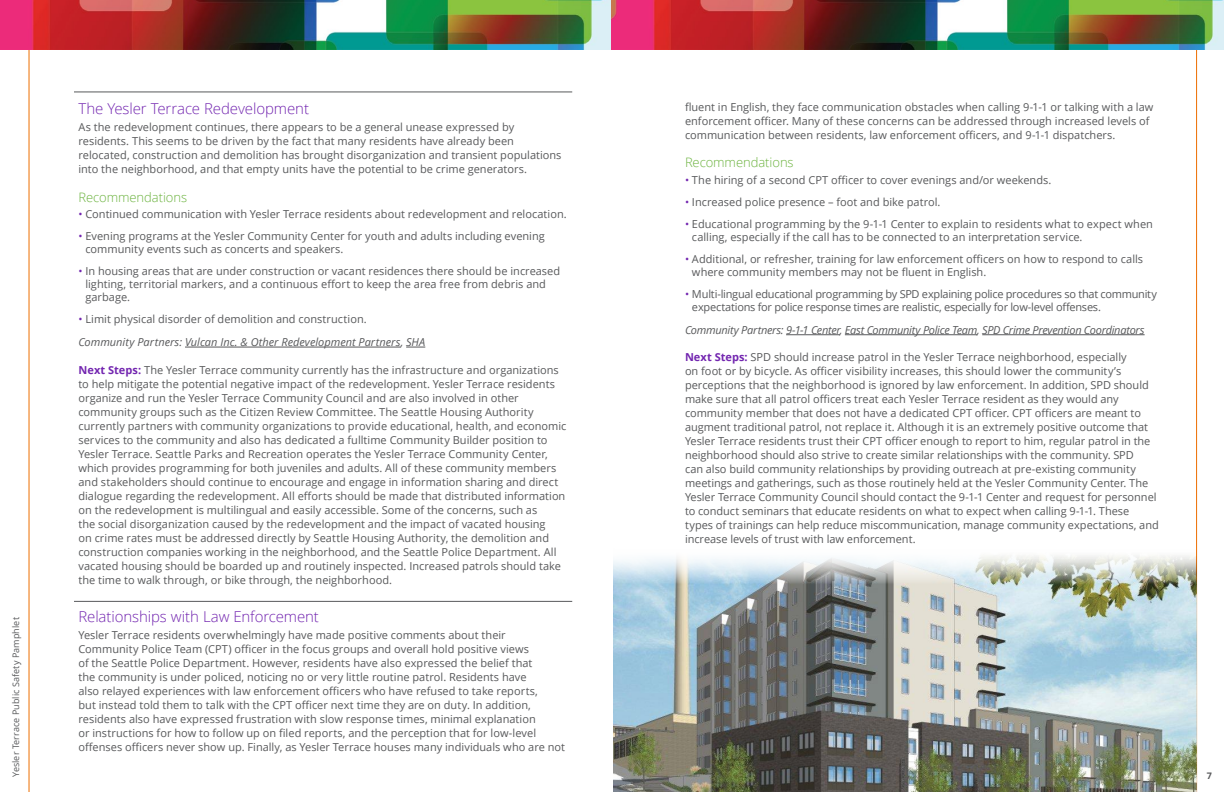
<style>
.page{position:relative;width:1224px;height:792px;background:#fff}
.page>*{position:absolute;margin:0;border:0;box-sizing:border-box;transform-origin:0 0}
.t1{font:300 15px "Open Sans";letter-spacing:-.005em;color:#7326b0}
.t2{font:300 13px "Open Sans";letter-spacing:-.005em;color:#6cb33f}
.t3{font:11px/14px "Open Sans";color:#58595b}
.t4{font:italic 11px/23px "Open Sans";letter-spacing:-.015em;color:#58595b}
.t5{font:11px/13px "Open Sans";letter-spacing:-.025em;color:#58595b}
.t6{font:9px "Open Sans";letter-spacing:.01em;color:#58595b}
.t7{font:700 9px "Open Sans";color:#58595b}
.s1{color:#7326b0}
.s2{font-style:normal;color:#7326b0}
.s3{font-style:normal}
.s4{font-weight:700;color:#7326b0}
</style>
<div class="page">
<svg style="left:1196px;top:49px;width:28px;height:743px"></svg>
<svg style="left:0;top:49px;width:30px;height:743px"></svg>
<img style="left:0;top:0;width:612px;height:49px">
<img style="left:612px;top:0;width:612px;height:49px">
<img style="left:614px;top:555px;width:582px;height:237px">
<hr style="left:185px;top:347px;width:216px;height:1px;background:#58595b">
<svg style="left:406px;top:347px;width:19px;height:1px"></svg>
<hr style="left:786px;top:334px;width:54px;height:1px;background:#58595b">
<hr style="left:845px;top:334px;width:132px;height:1px;background:#58595b">
<hr style="left:982px;top:334px;width:163px;height:1px;background:#58595b">
<hr style="left:74px;top:91px;width:498px;height:1px;background:#58595b">
<hr style="left:74px;top:601px;width:498px;height:1px;background:#58595b">
<p class="t6" style="left:10px;top:777px;width:161px;rotate:-90deg">Yesler Terrace Public Safety Pamphlet</p>
<h1 class="t1" style="left:78px;top:98px;width:232px">The Yesler Terrace Redevelopment</h1>
<p class="t3" style="left:78px;top:120px;width:485px">As the redevelopment continues, there appears to be a general unease expressed by residents. This seems to be driven by the fact that many residents have already been relocated, construction and demolition has brought disorganization and transient populations into the neighborhood, and that empty units have the potential to be crime generators.</p>
<p class="t2" style="left:78px;top:188px;width:110px">Recommendations</p>
<p class="t3" style="left:78px;top:207px;width:490px"><span class="s1">•</span> Continued communication with Yesler Terrace residents about redevelopment and relocation.</p>
<p class="t3" style="left:85px;top:229px;width:461px;line-height:13px;text-indent:-7px"><span class="s1">•</span> Evening programs at the Yesler Community Center for youth and adults including evening community events such as concerts and speakers.</p>
<p class="t3" style="left:85px;top:264px;width:476px;line-height:13px;text-indent:-7px"><span class="s1">•</span> In housing areas that are under construction or vacant residences there should be increased lighting, territorial markers, and a continuous effort to keep the area free from debris and garbage.</p>
<p class="t4" style="left:78px;top:307px;width:348px"><span class="s2">•</span> <span class="s3">Limit physical disorder of demolition and construction.<br></span>Community Partners: Vulcan Inc. &amp; Other Redevelopment Partners, SHA</p>
<p class="t3" style="left:78px;top:362px;width:490px"><span class="s4">Next Steps:</span> The Yesler Terrace community currently has the infrastructure and organizations to help mitigate the potential negative impact of the redevelopment. Yesler Terrace residents organize and run the Yesler Terrace Community Council and are also involved in other community groups such as the Citizen Review Committee. The Seattle Housing Authority currently partners with community organizations to provide educational, health, and economic services to the community and also has dedicated a fulltime Community Builder position to Yesler Terrace. Seattle Parks and Recreation operates the Yesler Terrace Community Center, which provides programming for both juveniles and adults. All of these community members and stakeholders should continue to encourage and engage in information sharing and direct dialogue regarding the redevelopment. All efforts should be made that distributed information on the redevelopment is multilingual and easily accessible. Some of the concerns, such as<br>the social disorganization caused by the redevelopment and the impact of vacated housing<br>on crime rates must be addressed directly by Seattle Housing Authority, the demolition and construction companies working in the neighborhood, and the Seattle Police Department. All vacated housing should be boarded up and routinely inspected. Increased patrols should take the time to walk through, or bike through, the neighborhood.</p>
<h1 class="t1" style="left:78px;top:606px;width:242px">Relationships with Law Enforcement</h1>
<p class="t3" style="left:78px;top:628px;width:488px">Yesler Terrace residents overwhelmingly have made positive comments about their Community Police Team (CPT) officer in the focus groups and overall hold positive views<br>of the Seattle Police Department. However, residents have also expressed the belief that<br>the community is under policed, noticing no or very little routine patrol. Residents have<br>also relayed experiences with law enforcement officers who have refused to take reports,<br>but instead told them to talk with the CPT officer next time they are on duty. In addition, residents also have expressed frustration with slow response times, minimal explanation<br>or instructions for how to follow up on filed reports, and the perception that for low-level offenses officers never show up. Finally, as Yesler Terrace houses many individuals who are not</p>
<p class="t3" style="left:685px;top:100px;width:470px">fluent in English, they face communication obstacles when calling 9-1-1 or talking with a law enforcement officer. Many of these concerns can be addressed through increased levels of communication between residents, law enforcement officers, and 9-1-1 dispatchers.</p>
<p class="t2" style="left:685px;top:154px;width:110px">Recommendations</p>
<p class="t3" style="left:685px;top:173px;width:368px"><span class="s1">•</span> The hiring of a second CPT officer to cover evenings and/or weekends.</p>
<p class="t3" style="left:685px;top:195px;width:257px"><span class="s1">•</span> Increased police presence – foot and bike patrol.</p>
<p class="t3" style="left:692px;top:217px;width:462px;line-height:13px;text-indent:-7px"><span class="s1">•</span> Educational programming by the 9-1-1 Center to explain to residents what to expect when calling, especially if the call has to be connected to an interpretation service.</p>
<p class="t3" style="left:692px;top:252px;width:453px;line-height:13px;text-indent:-7px"><span class="s1">•</span> Additional, or refresher, training for law enforcement officers on how to respond to calls where community members may not be fluent in English.</p>
<p class="t5" style="left:692px;top:287px;width:466px;text-indent:-7px"><span class="s1">•</span> Multi-lingual educational programming by SPD explaining police procedures so that community expectations for police response times are realistic, especially for low-level offenses.</p>
<p class="t4" style="left:685px;top:318px;width:461px">Community Partners: 9-1-1 Center, East Community Police Team, SPD Crime Prevention Coordinators</p>
<p class="t3" style="left:685px;top:350px;width:475px"><span class="s4">Next Steps:</span> SPD should increase patrol in the Yesler Terrace neighborhood, especially<br>on foot or by bicycle. As officer visibility increases, this should lower the community’s perceptions that the neighborhood is ignored by law enforcement. In addition, SPD should make sure that all patrol officers treat each Yesler Terrace resident as they would any community member that does not have a dedicated CPT officer. CPT officers are meant to augment traditional patrol, not replace it. Although it is an extremely positive outcome that Yesler Terrace residents trust their CPT officer enough to report to him, regular patrol in the neighborhood should also strive to create similar relationships with the community. SPD<br>can also build community relationships by providing outreach at pre-existing community meetings and gatherings, such as those routinely held at the Yesler Community Center. The Yesler Terrace Community Council should contact the 9-1-1 Center and request for personnel to conduct seminars that educate residents on what to expect when calling 9-1-1. These types of trainings can help reduce miscommunication, manage community expectations, and increase levels of trust with law enforcement.</p>
<p class="t7" style="left:1207px;top:770px;width:7px">7</p>
</div>
